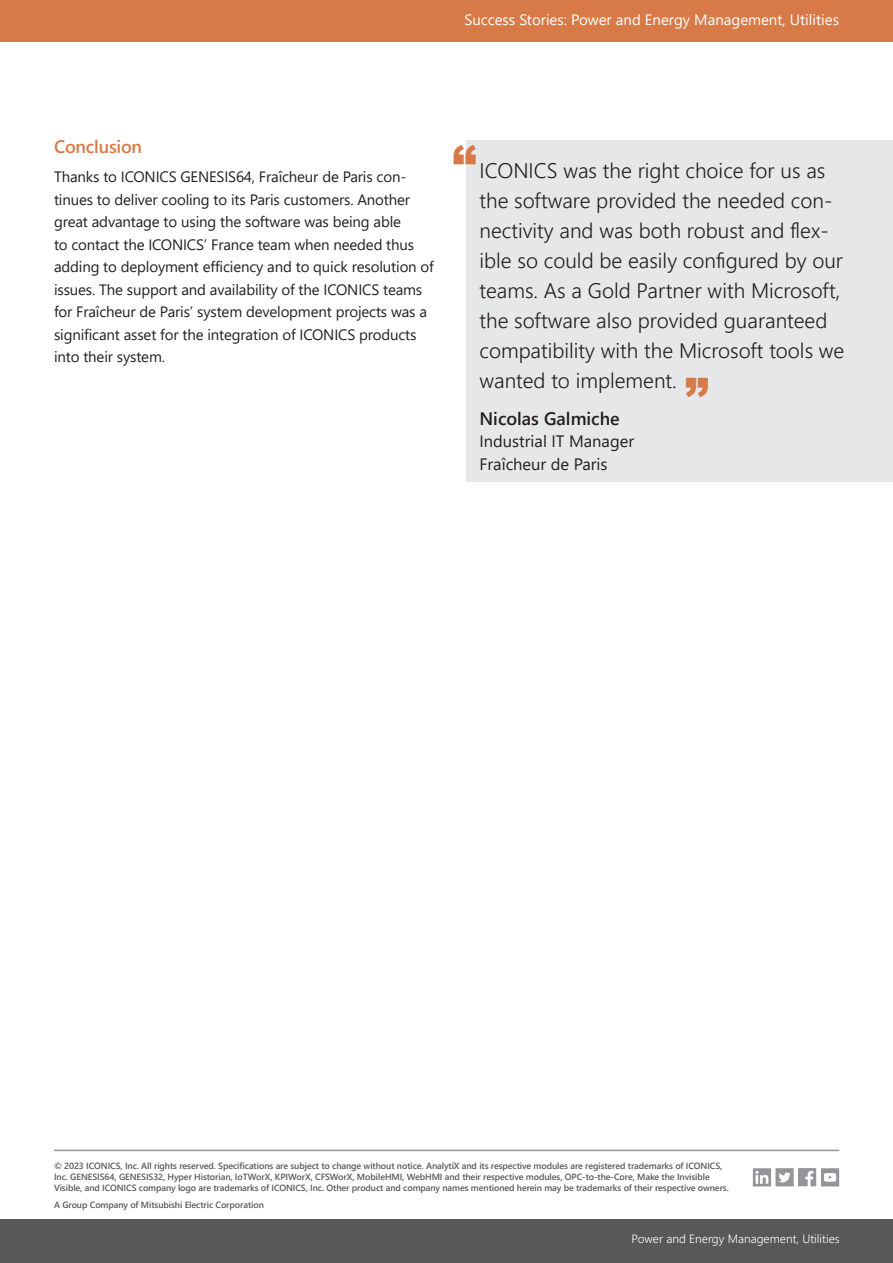
<style>
.page{position:relative;width:893px;height:1263px;background:#fff}
.page>*{position:absolute;margin:0;border:0;box-sizing:border-box;transform-origin:0 0}
.quote_name{font:900 47.85px "Arial";color:#d77a48}
.Quotes{font:300 21px/30px "Segoe UI";color:#231f20}
.quote_name-2{font:600 18px "Segoe UI";color:#231f20}
.sub_section_headings{font:600 18px "Segoe UI";letter-spacing:-.01em;color:#d77a48}
.quote_info{font:16.5px "Segoe UI";color:#231f20}
.copy{font:15px/22.5px "Segoe UI";letter-spacing:-.01em;color:#231f20}
.t1{font:15px "Segoe UI";color:#fff}
.t2{font:300 12px "Segoe UI";color:#fff}
.copyright{font:600 9px/10.8px "Segoe UI";letter-spacing:-.01em;color:#58585b}
</style>
<div class="page">
<div style="left:0;top:0;width:893px;height:41px;background:#d77a48"></div>
<div style="left:0;top:1220px;width:893px;height:43px;background:#57585a"></div>
<div style="left:466px;top:140px;width:427px;height:341px;background:#e6e7e9"></div>
<svg style="left:753px;top:1168px;width:86px;height:18px"></svg>
<hr style="left:54px;top:1150px;width:785px;height:1px;background:#939598">
<p class="t1" style="left:464px;top:6px;width:376px">Success Stories: Power and Energy Management, Utilities</p>
<p class="sub_section_headings" style="left:54px;top:130px;width:90px">Conclusion</p>
<p class="copy" style="left:54px;top:165px;width:381px">Thanks to ICONICS GENESIS64, Fraîcheur de Paris con&shy;tinues to deliver cooling to its Paris customers. Another great advantage to using the software was being able<br>to contact the ICONICS’ France team when needed thus adding to deployment efficiency and to quick resolution of issues. The support and availability of the ICONICS teams for Fraîcheur de Paris’ system development projects was a significant asset for the integration of ICONICS products into their system.</p>
<p class="Quotes" style="left:479px;top:153px;width:366px">ICONICS was the right choice for us as the software provided the needed con&shy;nectivity and was both robust and flex&shy;ible so could be easily configured by our teams. As a Gold Partner with Microsoft, the software also provided guaranteed compatibility with the Microsoft tools we wanted to implement.</p>
<p class="quote_name-2" style="left:479px;top:401px;width:142px">Nicolas Galmiche</p>
<p class="quote_info" style="left:479px;top:426px;width:156px">Industrial IT Manager</p>
<p class="quote_info" style="left:479px;top:448px;width:130px">Fraîcheur de Paris</p>
<p class="quote_name" style="left:452px;top:129px;width:25px">“</p>
<p class="quote_name" style="left:685px;top:361px;width:25px">”</p>
<p class="copyright" style="left:54px;top:1160px;width:676px">© 2023 ICONICS, Inc. All rights reserved. Specifications are subject to change without notice. AnalytiX and its respective modules are registered trademarks of ICONICS,<br>Inc. GENESIS64, GENESIS32, Hyper Historian, IoTWorX, KPIWorX, CFSWorX, MobileHMI, WebHMI and their respective modules, OPC-to-the-Core, Make the Invisible<br>Visible, and ICONICS company logo are trademarks of ICONICS, Inc. Other product and company names mentioned herein may be trademarks of their respective owners.</p>
<p class="copyright" style="left:54px;top:1199px;width:211px">A Group Company of Mitsubishi Electric Corporation</p>
<p class="t2" style="left:631px;top:1227px;width:210px">Power and Energy Management, Utilities</p>
</div>
